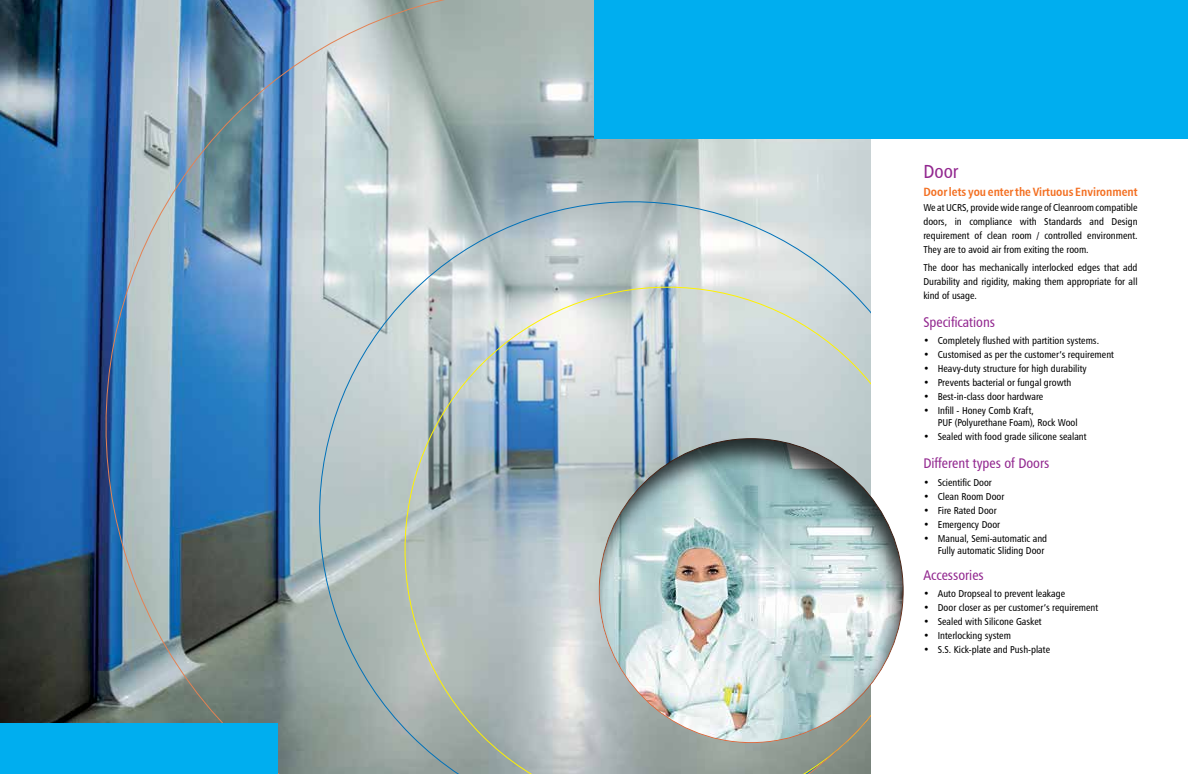
<style>
.page{position:relative;width:1188px;height:774px;background:#fff}
.page>*{position:absolute;margin:0;border:0;box-sizing:border-box;transform-origin:0 0}
.t1{font:19px "Humanist 777 BT Roman Condensed B";color:#92278f}
.t2{font:14px "Humanist 777 BT Roman Condensed B";color:#92278f}
.t3{font:12px "Humanist 777 BT Bold Condensed B";color:#f36f21}
.t4{font:10px/14px "Humanist 777 BT Roman Condensed B";color:#000;text-align:justify}
</style>
<div class="page">
<img style="left:0;top:0;width:62px;height:724px">
<img style="left:62px;top:0;width:809px;height:774px">
<div style="left:594px;top:0;width:594px;height:138px;background:#00aeef"></div>
<div style="left:0;top:724px;width:277px;height:50px;background:#00aeef"></div>
<div style="left:590px;top:431px;width:323px;height:313px;background:#000;opacity:.75"></div>
<h1 class="t1" style="left:923px;top:160px;width:37px">Door</h1>
<p class="t3" style="left:923px;top:184px;width:216px">Door lets you enter the Virtuous Environment</p>
<p class="t4" style="left:923px;top:200px;width:216px">We at UCRS, provide wide range of Cleanroom compatible doors, in compliance with Standards and Design requirement of clean room / controlled environment.<br>They are to avoid air from exiting the room.</p>
<p class="t4" style="left:923px;top:260px;width:216px">The door has mechanically interlocked edges that add Durability and rigidity, making them appropriate for all kind of usage.</p>
<h2 class="t2" style="left:923px;top:313px;width:73px">Specifications</h2>
<p class="t4" style="left:923px;top:334px;width:177px">• Completely flushed with partition systems.</p>
<p class="t4" style="left:923px;top:348px;width:192px">• Customised as per the customer’s requirement</p>
<p class="t4" style="left:923px;top:362px;width:165px">• Heavy-duty structure for high durability</p>
<p class="t4" style="left:923px;top:376px;width:150px">• Prevents bacterial or fungal growth</p>
<p class="t4" style="left:923px;top:390px;width:122px">• Best-in-class door hardware</p>
<p class="t4" style="left:938px;top:405px;width:141px;line-height:12px;text-indent:-14px">• Infill - Honey Comb Kraft,<br>PUF (Polyurethane Foam), Rock Wool</p>
<p class="t4" style="left:923px;top:430px;width:165px">• Sealed with food grade silicone sealant</p>
<h2 class="t2" style="left:923px;top:455px;width:127px">Different types of Doors</h2>
<p class="t4" style="left:923px;top:475px;width:70px">• Scientific Door</p>
<p class="t4" style="left:923px;top:489px;width:82px">• Clean Room Door</p>
<p class="t4" style="left:923px;top:503px;width:75px">• Fire Rated Door</p>
<p class="t4" style="left:923px;top:517px;width:78px">• Emergency Door</p>
<p class="t4" style="left:923px;top:532px;width:125px;line-height:12px;text-align:right">• Manual, Semi-automatic and<br>Fully automatic Sliding Door</p>
<h2 class="t2" style="left:923px;top:566px;width:62px">Accessories</h2>
<p class="t4" style="left:923px;top:587px;width:143px">• Auto Dropseal to prevent leakage</p>
<p class="t4" style="left:923px;top:601px;width:176px">• Door closer as per customer’s requirement</p>
<p class="t4" style="left:923px;top:615px;width:120px">• Sealed with Silicone Gasket</p>
<p class="t4" style="left:923px;top:629px;width:89px">• Interlocking system</p>
<p class="t4" style="left:923px;top:643px;width:128px">• S.S. Kick-plate and Push-plate</p>
</div>
